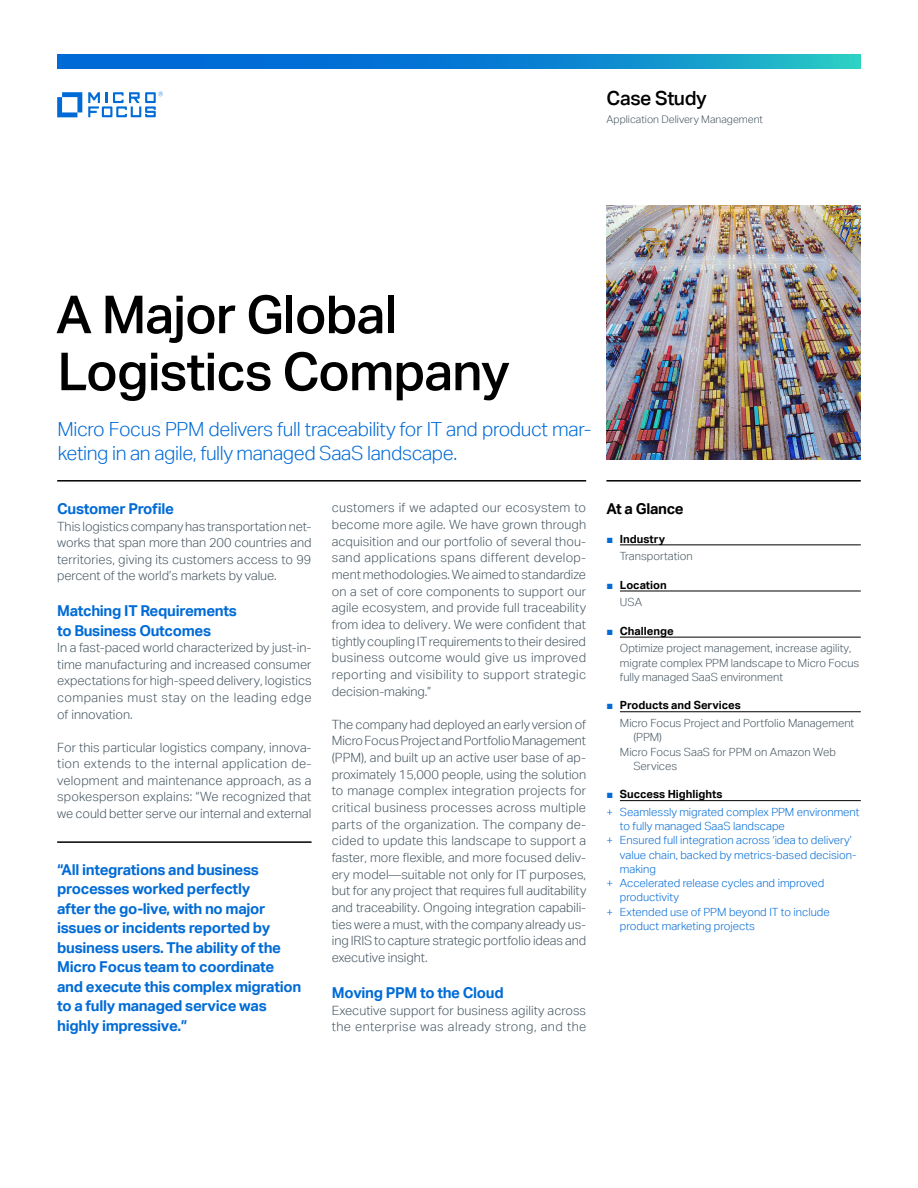
<style>
.page{position:relative;width:918px;height:1188px;background:#fff}
.page>*{position:absolute;margin:0;border:0;box-sizing:border-box;transform-origin:0 0}
.headline_35_38{font:500 52.5px/57px "Aktiv Grotesk";letter-spacing:-.02em;color:#000}
.intro1_13_16-light_b{font:300 19.5px/24px "Aktiv Grotesk";letter-spacing:-.02em;color:#006bd6}
.collateral_name_13_1{font:500 19.5px "Aktiv Grotesk";letter-spacing:-.02em;color:#000}
.pull_quote_10_13-blu{font:700 15px/19.5px "Aktiv Grotesk";letter-spacing:-.02em;color:#006bd6}
.subhead_10_13-blue{font:700 15px/19.5px "Aktiv Grotesk";letter-spacing:-.02em;color:#006bd6}
.subhead_10_13{font:700 15px "Aktiv Grotesk";letter-spacing:-.02em;color:#000}
.body_8_5_11-grey{font:300 12.75px/16.6px "Aktiv Grotesk";letter-spacing:.005em;color:#455560;text-align:justify}
.t1{font:300 11.25px/14.2px "Aktiv Grotesk";color:#006bd6}
.caption_7_5_9_5_inde{font:300 11.25px/14.2px "Aktiv Grotesk";color:#455560}
.t2{font:700 11.25px "Aktiv Grotesk";color:#000}
.caption_7_9_5-grey{font:300 10.5px "Aktiv Grotesk";color:#455560}
.s1{font-family:"Arial";font-weight:400;color:#006bd6}
</style>
<div class="page">
<hr style="left:57px;top:480px;width:529px;height:2px;background:#000">
<hr style="left:606px;top:480px;width:255px;height:2px;background:#000">
<img style="left:606px;top:205px;width:255px;height:255px">
<hr style="left:620px;top:545px;width:241px;height:1px;background:#000">
<hr style="left:620px;top:591px;width:241px;height:1px;background:#000">
<hr style="left:620px;top:637px;width:241px;height:1px;background:#000">
<hr style="left:620px;top:711px;width:241px;height:1px;background:#000">
<hr style="left:620px;top:800px;width:241px;height:1px;background:#000">
<svg style="left:57px;top:92px;width:25px;height:25px"></svg>
<svg style="left:88px;top:92px;width:75px;height:25px"></svg>
<svg style="left:57px;top:54px;width:804px;height:15px;background:#0b84d1"></svg>
<hr style="left:57px;top:841px;width:255px;height:2px;background:#000">
<p class="collateral_name_13_1" style="left:607px;top:86px;width:102px">Case Study</p>
<p class="caption_7_9_5-grey" style="left:607px;top:113px;width:158px">Application Delivery Management</p>
<p class="headline_35_38" style="left:56px;top:285px;width:455px">A Major Global<br>Logistics Company</p>
<p class="intro1_13_16-light_b" style="left:58px;top:417px;width:535px">Micro Focus PPM delivers full traceability for IT and product mar&shy;keting in an agile, fully managed SaaS landscape.</p>
<p class="subhead_10_13-blue" style="left:57px;top:499px;width:118px">Customer Profile</p>
<p class="body_8_5_11-grey" style="left:57px;top:518px;width:256px">This logistics company has transportation net&shy;works that span more than 200 countries and territories, giving its customers access to 99 percent of the world’s markets by value.</p>
<p class="subhead_10_13-blue" style="left:57px;top:601px;width:181px">Matching IT Requirements to Business Outcomes</p>
<p class="body_8_5_11-grey" style="left:57px;top:640px;width:256px">In a fast-paced world characterized by just-in&shy;time manufacturing and increased consumer expectations for high-speed delivery, logistics companies must stay on the leading edge of innovation.</p>
<p class="body_8_5_11-grey" style="left:57px;top:739px;width:256px">For this particular logistics company, innova&shy;tion extends to the internal application de&shy;velopment and maintenance approach, as a spokesperson explains: “We recognized that we could better serve our internal and external</p>
<p class="pull_quote_10_13-blu" style="left:57px;top:860px;width:246px">“All integrations and business processes worked perfectly<br>after the go-live, with no major issues or incidents reported by business users. The ability of the<br>Micro Focus team to coordinate and execute this complex migration to a fully managed service was highly impressive.”</p>
<p class="body_8_5_11-grey" style="left:332px;top:500px;width:256px">customers if we adapted our ecosystem to become more agile. We have grown through acquisition and our portfolio of several thou&shy;sand applications spans different develop&shy;ment methodologies. We aimed to standardize on a set of core components to support our agile ecosystem, and provide full traceability from idea to delivery. We were confident that tightly coupling IT requirements to their desired business outcome would give us improved reporting and visibility to support strategic decision-making.”</p>
<p class="body_8_5_11-grey" style="left:332px;top:716px;width:256px">The company had deployed an early version of Micro Focus Project and Portfolio Management (PPM), and built up an active user base of ap&shy;proximately 15,000 people, using the solution to manage complex integration projects for critical business processes across multiple parts of the organization. The company de&shy;cided to update this landscape to support a faster, more flexible, and more focused deliv&shy;ery model—suitable not only for IT purposes, but for any project that requires full auditability and traceability. Ongoing integration capabili&shy;ties were a must, with the company already us&shy;ing IRIS to capture strategic portfolio ideas and executive insight.</p>
<p class="subhead_10_13-blue" style="left:332px;top:983px;width:173px">Moving PPM to the Cloud</p>
<p class="body_8_5_11-grey" style="left:332px;top:1002px;width:256px">Executive support for business agility across the enterprise was already strong, and the</p>
<p class="subhead_10_13" style="left:606px;top:499px;width:79px">At a Glance</p>
<p class="t2" style="left:606px;top:532px;width:60px"><span class="s1">■</span> Industry</p>
<p class="caption_7_5_9_5_inde" style="left:620px;top:549px;width:74px">Transportation</p>
<p class="t2" style="left:606px;top:578px;width:62px"><span class="s1">■</span> Location</p>
<p class="caption_7_5_9_5_inde" style="left:620px;top:595px;width:24px">USA</p>
<p class="t2" style="left:606px;top:624px;width:69px"><span class="s1">■</span> Challenge</p>
<p class="caption_7_5_9_5_inde" style="left:620px;top:641px;width:241px">Optimize project management, increase agility, migrate complex PPM landscape to Micro Focus fully managed SaaS environment</p>
<p class="t2" style="left:606px;top:698px;width:136px"><span class="s1">■</span> Products and Services</p>
<p class="caption_7_5_9_5_inde" style="left:633px;top:716px;width:222px;text-indent:-14px">Micro Focus Project and Portfolio Management (PPM)</p>
<p class="caption_7_5_9_5_inde" style="left:633px;top:744px;width:204px;text-indent:-14px">Micro Focus SaaS for PPM on Amazon Web<br>Services</p>
<p class="t2" style="left:606px;top:787px;width:118px"><span class="s1">■</span> Success Highlights</p>
<p class="t1" style="left:620px;top:805px;width:241px;text-indent:-14px">+ Seamlessly migrated complex PPM environment to fully managed SaaS landscape</p>
<p class="t1" style="left:620px;top:833px;width:238px;text-indent:-14px">+ Ensured full integration across ‘idea to delivery’ value chain, backed by metrics-based decision&shy;making</p>
<p class="t1" style="left:620px;top:876px;width:206px;text-indent:-14px">+ Accelerated release cycles and improved productivity</p>
<p class="t1" style="left:620px;top:905px;width:211px;text-indent:-14px">+ Extended use of PPM beyond IT to include product marketing projects</p>
</div>
